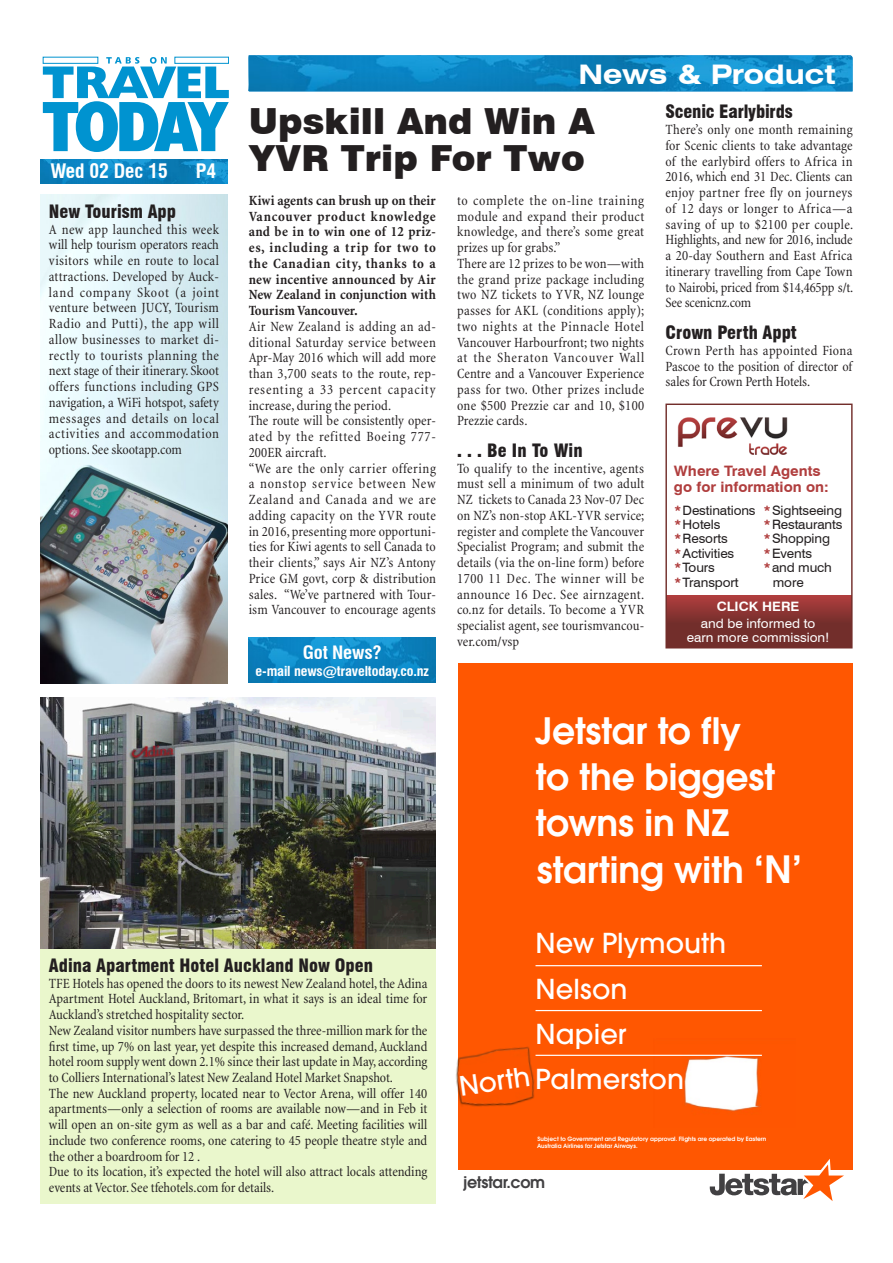
<style>
.page{position:relative;width:893px;height:1263px;background:#fff}
.page>*{position:absolute;margin:0;border:0;box-sizing:border-box;transform-origin:0 0}
.t1{font:600 36.15px/46.2px "Avant Garde";letter-spacing:-.005em;color:#fff}
.t2{font:900 36px/37.5px "Swiss 721 BT";color:#231f20}
.t3{font:500 27.3px/45px "Avant Garde";letter-spacing:.005em;color:#fff}
.t4{font:700 expanded 27px "Swiss 721 BT";color:#fff}
.t5{font:500 26.7px "Avant Garde";color:#fff}
.t6{font:700 condensed 19.5px "Swiss 721 BT";color:#fff}
.t7{font:900 condensed 18px "Swiss 721 BT";color:#231f20}
.t8{font:700 condensed 18px "Swiss 721 BT";letter-spacing:-.01em;color:#fff;scale:1.05 1}
.t9{font:600 15.9px "Avant Garde";letter-spacing:-.02em;color:#414042}
.t10{font:700 14.4px/15.9px "Swiss 721 BT";color:#b03e3e;scale:1.04 1}
.t11{font:condensed 14.25px/15.8px "Minion";letter-spacing:.005em;color:#231f20;text-align:justify}
.t12{font:700 condensed 14.25px/15.8px "Minion";letter-spacing:.005em;color:#231f20;text-align:justify}
.t13{font:700 condensed 13.5px "Swiss 721 BT";letter-spacing:-.01em;color:#fff;scale:1.05 1}
.t14{font:12.9px/14.4px "Swiss 721 BT";letter-spacing:-.01em;color:#231f20;scale:1.04 1}
.t15{font:12.9px/14.4px "Swiss 721 BT";color:#fff;text-align:center;scale:1.04 1}
.t16{font:700 12.9px "Swiss 721 BT";color:#fff;scale:1.04 1}
.t17{font:600 5.85px/6.9px "Avant Garde";color:#fff}
.s1{font-weight:700;color:#b03e3e}
.s2{font-size:37.35px}
</style>
<div class="page">
<div style="left:40px;top:944px;width:396px;height:259px;background:#eaf7cc"></div>
<div style="left:458px;top:664px;width:394px;height:506px;background:#ff5701"></div>
<svg style="left:710px;top:1159px;width:134px;height:42px"></svg>
<img style="left:654px;top:1054px;width:108px;height:58px">
<hr style="left:535px;top:1010px;width:227px;height:1px;background:#fff">
<hr style="left:535px;top:1055px;width:227px;height:1px;background:#fff">
<hr style="left:535px;top:965px;width:227px;height:1px;background:#fff">
<img style="left:456px;top:1046px;width:92px;height:61px">
<svg style="left:248px;top:91px;width:605px;height:1px"></svg>
<img style="left:248px;top:55px;width:605px;height:36px">
<img style="left:40px;top:159px;width:187px;height:25px">
<svg style="left:43px;top:57px;width:186px;height:95px"></svg>
<div style="left:666px;top:596px;width:185px;height:51px;background:linear-gradient(to bottom,#a33a3a,#622a26)"></div>
<div style="left:665px;top:404px;width:188px;height:244px;border:1px solid #722e2b"></div>
<img style="left:677px;top:417px;width:111px;height:38px">
<img style="left:40px;top:697px;width:396px;height:251px">
<img style="left:40px;top:465px;width:187px;height:218px">
<img style="left:249px;top:638px;width:187px;height:44px">
<h3 class="t6" style="left:49px;top:159px;width:108px">Fri 15 May 15</h3>
<h3 class="t6" style="left:50px;top:159px;width:119px">Wed 02 Dec 15</h3>
<h3 class="t6" style="left:195px;top:159px;width:23px">P 34</h3>
<p class="t7" style="left:49px;top:200px;width:129px">New Tourism App</p>
<p class="t11" style="left:49px;top:221px;width:172px">A new app launched this week will help tourism operators reach visitors while en route to local attractions. Developed by Auck&shy;land company Skoot (a joint venture between JUCY, Tourism Radio and Putti), the app will allow businesses to market di&shy;rectly to tourists planning the next stage of their itinerary. Skoot offers functions including GPS navigation, a WiFi hotspot, safety messages and details on local activities and accommodation options. See skootapp.com</p>
<h3 class="t4" style="left:578px;top:58px;width:259px">News &amp; Product</h3>
<h2 class="t2" style="left:249px;top:102px;width:348px">Upskill And Win A<br>YVR Trip For Two</h2>
<p class="t12" style="left:249px;top:193px;width:189px">Kiwi agents can brush up on their Vancouver product knowledge and be in to win one of 12 priz&shy;es, including a trip for two to the Canadian city, thanks to a new incentive announced by Air New Zealand in conjunction with Tourism Vancouver.</p>
<p class="t11" style="left:249px;top:319px;width:189px;text-align:left">Air New Zealand is adding an ad&shy;ditional Saturday service between<br>Apr-May 2016 which will add more than 3,700 seats to the route, rep&shy;resenting a 33 percent capacity increase, during the period.<br>The route will be consistently oper&shy;ated by the refitted Boeing 777-<br>200ER aircraft.<br>“We are the only carrier offering a nonstop service between New<br>Zealand and Canada and we are adding capacity on the YVR route in 2016, presenting more opportuni&shy;ties for Kiwi agents to sell Canada to their clients,” says Air NZ’s Antony<br>Price GM govt, corp &amp; distribution sales. “We’ve partnered with Tour&shy;ism Vancouver to encourage agents</p>
<p class="t8" style="left:303px;top:641px;width:77px">Got News?</p>
<p class="t13" style="left:256px;top:663px;width:167px">e-mail news@traveltoday.co.nz</p>
<p class="t11" style="left:457px;top:193px;width:189px;text-align:left">to complete the on-line training module and expand their product knowledge, and there’s some great prizes up for grabs.”<br>There are 12 prizes to be won—with the grand prize package including two NZ tickets to YVR, NZ lounge passes for AKL (conditions apply); two nights at the Pinnacle Hotel<br>Vancouver Harbourfront; two nights at the Sheraton Vancouver Wall<br>Centre and a Vancouver Experience pass for two. Other prizes include one $500 Prezzie car and 10, $100<br>Prezzie cards.</p>
<p class="t7" style="left:457px;top:440px;width:127px">. . . Be In To Win</p>
<p class="t11" style="left:457px;top:461px;width:189px">To qualify to the incentive, agents must sell a minimum of two adult NZ tickets to Canada 23 Nov-07 Dec on NZ’s non-stop AKL-YVR service; register and complete the Vancouver Specialist Program; and submit the details (via the on-line form) before 1700 11 Dec. The winner will be announce 16 Dec. See airnzagent. co.nz for details. To become a YVR specialist agent, see tourismvancou&shy;ver.com/vsp</p>
<p class="t7" style="left:665px;top:101px;width:129px">Scenic Earlybirds</p>
<p class="t11" style="left:665px;top:122px;width:189px">There’s only one month remaining for Scenic clients to take advantage of the earlybird offers to Africa in 2016, which end 31 Dec. Clients can enjoy partner free fly on journeys of 12 days or longer to Africa—a saving of up to $2100 per couple.<br>Highlights, and new for 2016, include a 20-day Southern and East Africa itinerary travelling from Cape Town to Nairobi, priced from $14,465pp s/t.<br>See scenicnz.com</p>
<p class="t7" style="left:665px;top:322px;width:133px">Crown Perth Appt</p>
<p class="t11" style="left:665px;top:343px;width:189px">Crown Perth has appointed Fiona Pascoe to the position of director of sales for Crown Perth Hotels.</p>
<p class="t10" style="left:674px;top:463px;width:150px">Where Travel Agents go for information on:</p>
<p class="t14" style="left:674px;top:503px;width:80px"><span class="s1">*</span>Destinations <span class="s1">*</span>Hotels <span class="s1">*</span>Resorts <span class="s1">*</span>Activities <span class="s1">*</span>Tours <span class="s1">*</span>Transport</p>
<p class="t14" style="left:764px;top:503px;width:77px"><span class="s1">*</span>Sightseeing</p>
<p class="t14" style="left:764px;top:517px;width:77px"><span class="s1">*</span>Restaurants</p>
<p class="t14" style="left:764px;top:531px;width:65px"><span class="s1">*</span>Shopping</p>
<p class="t14" style="left:764px;top:546px;width:48px"><span class="s1">*</span>Events</p>
<p class="t14" style="left:764px;top:560px;width:67px"><span class="s1">*</span>and much</p>
<p class="t14" style="left:773px;top:575px;width:31px">more</p>
<p class="t16" style="left:717px;top:599px;width:81px">CLICK HERE</p>
<p class="t15" style="left:687px;top:616px;width:139px">and be informed to earn more commission!</p>
<h1 class="t1" style="left:535px;top:707px;width:269px">Jetstar to fly<br>to the biggest towns in NZ starting with <span class="s2">‘N’</span></h1>
<p class="t7" style="left:49px;top:954px;width:326px">Adina Apartment Hotel Auckland Now Open</p>
<p class="t11" style="left:49px;top:975px;width:380px;text-align:left">TFE Hotels has opened the doors to its newest New Zealand hotel, the Adina Apartment Hotel Auckland, Britomart, in what it says is an ideal time for Auckland’s stretched hospitality sector.<br>New Zealand visitor numbers have surpassed the three-million mark for the first time, up 7% on last year, yet despite this increased demand, Auckland hotel room supply went down 2.1% since their last update in May, according to Colliers International’s latest New Zealand Hotel Market Snapshot.<br>The new Auckland property, located near to Vector Arena, will offer 140 apartments—only a selection of rooms are available now—and in Feb it will open an on-site gym as well as a bar and café. Meeting facilities will include two conference rooms, one catering to 45 people theatre style and the other a boardroom for 12 .<br>Due to its location, it’s expected the hotel will also attract locals attending events at Vector. See tfehotels.com for details.</p>
<h3 class="t3" style="left:536px;top:921px;width:192px">New Plymouth<br>Nelson<br>Napier</h3>
<h3 class="t5" style="left:457px;top:1069px;width:73px;rotate:-8deg">North</h3>
<h3 class="t3" style="left:536px;top:1056px;width:150px">Palmerston</h3>
<p class="t17" style="left:537px;top:1135px;width:231px">Subject to Government and Regulatory approval. Flights are operated by Eastern<br>Australia Airlines for Jetstar Airways.</p>
<p class="t9" style="left:463px;top:1171px;width:83px">jetstar.com</p>
</div>
